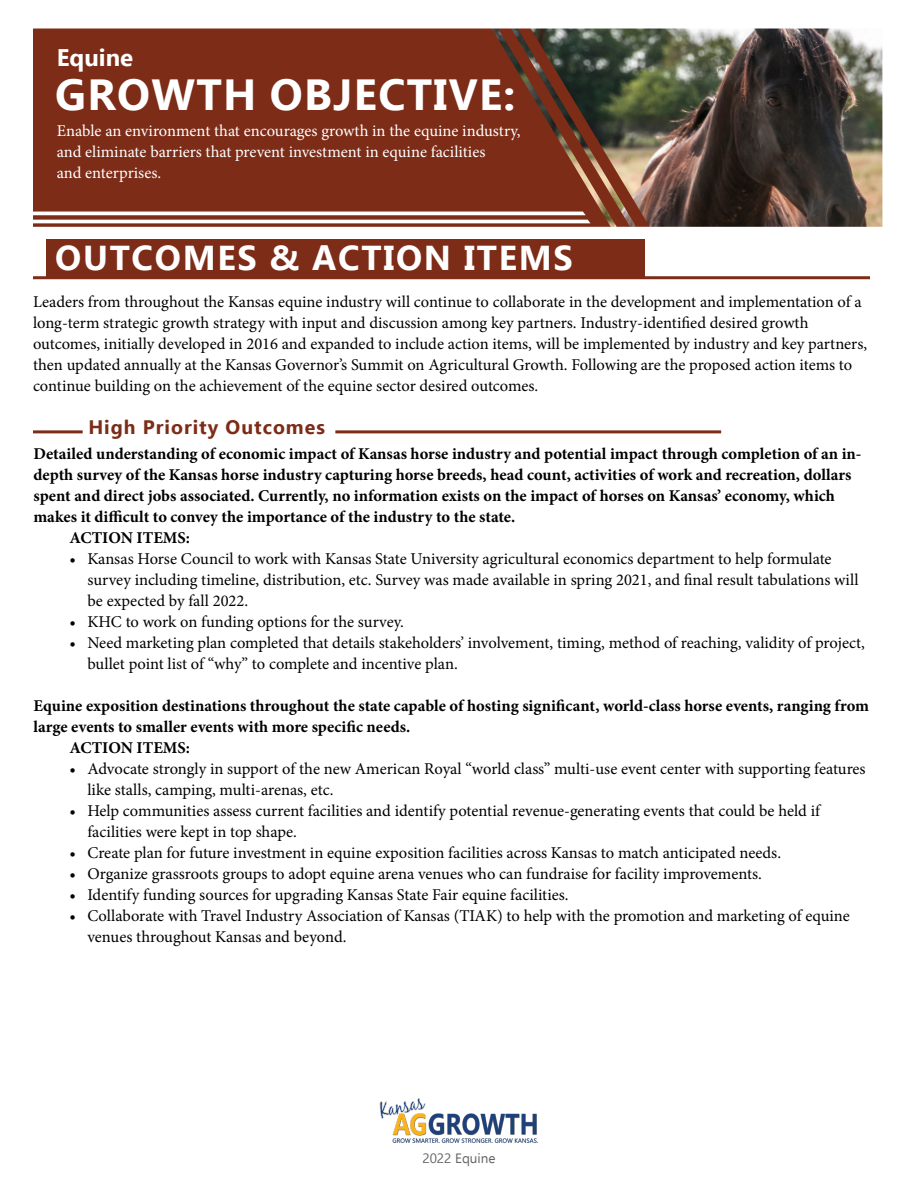
<style>
.page{position:relative;width:918px;height:1188px;background:#fff}
.page>*{position:absolute;margin:0;border:0;box-sizing:border-box;transform-origin:0 0}
.t1{font:700 43.5px "Ebrima";letter-spacing:.03em;color:#fff}
.t2{font:700 34.5px "Ebrima";letter-spacing:.05em;color:#fff}
.t3{font:700 24px "Ebrima";color:#fff}
.t4{font:700 19.5px "Ebrima";letter-spacing:.05em;color:#7c2c17}
.t5{font:16.5px/21px "Minion Pro";color:#000}
.t6{font:700 16.5px "Minion Pro";color:#000}
.t7{font:16.5px/21px "Minion Pro";color:#fff}
.t8{font:13.5px "Ebrima";color:#636466}
</style>
<div class="page">
<div style="left:46px;top:239px;width:599px;height:39px;background:#7c2c17"></div>
<hr style="left:33px;top:276px;width:837px;height:3px;background:#7c2c17">
<hr style="left:335px;top:430px;width:386px;height:3px;background:#7c2c17">
<hr style="left:33px;top:430px;width:50px;height:3px;background:#7c2c17">
<img style="left:651px;top:28px;width:231px;height:199px">
<svg style="left:33px;top:28px;width:618px;height:199px;background:#7d3925"></svg>
<img style="left:379px;top:1098px;width:159px;height:45px">
<h3 class="t3" style="left:57px;top:38px;width:78px">Equine</h3>
<h1 class="t1" style="left:55px;top:60px;width:462px">GROWTH OBJECTIVE:</h1>
<p class="t7" style="left:57px;top:120px;width:465px">Enable an environment that encourages growth in the equine industry, and eliminate barriers that prevent investment in equine facilities<br>and enterprises.</p>
<h2 class="t2" style="left:55px;top:231px;width:519px">OUTCOMES &amp; ACTION ITEMS</h2>
<p class="t5" style="left:33px;top:291px;width:836px">Leaders from throughout the Kansas equine industry will continue to collaborate in the development and implementation of a long-term strategic growth strategy with input and discussion among key partners. Industry-identified desired growth outcomes, initially developed in 2016 and expanded to include action items, will be implemented by industry and key partners, then updated annually at the Kansas Governor’s Summit on Agricultural Growth. Following are the proposed action items to continue building on the achievement of the equine sector desired outcomes.</p>
<p class="t4" style="left:88px;top:411px;width:238px">High Priority Outcomes</p>
<p class="t6" style="left:33px;top:442px;width:830px">Detailed understanding of economic impact of Kansas horse industry and potential impact through completion of an in-</p>
<p class="t6" style="left:33px;top:463px;width:820px">depth survey of the Kansas horse industry capturing horse breeds, head count, activities of work and recreation, dollars</p>
<p class="t6" style="left:33px;top:484px;width:803px">spent and direct jobs associated. Currently, no information exists on the impact of horses on Kansas’ economy, which</p>
<p class="t6" style="left:33px;top:505px;width:483px">makes it difficult to convey the importance of the industry to the state.</p>
<p class="t6" style="left:69px;top:526px;width:122px">ACTION ITEMS:</p>
<p class="t5" style="left:87px;top:549px;width:773px;text-indent:-18px">• Kansas Horse Council to work with Kansas State University agricultural economics department to help formulate survey including timeline, distribution, etc. Survey was made available in spring 2021, and final result tabulations will be expected by fall 2022.</p>
<p class="t5" style="left:69px;top:612px;width:336px">• KHC to work on funding options for the survey.</p>
<p class="t5" style="left:87px;top:633px;width:779px;text-indent:-18px">• Need marketing plan completed that details stakeholders’ involvement, timing, method of reaching, validity of project, bullet point list of “why” to complete and incentive plan.</p>
<p class="t6" style="left:33px;top:694px;width:837px">Equine exposition destinations throughout the state capable of hosting significant, world-class horse events, ranging from</p>
<p class="t6" style="left:33px;top:715px;width:378px">large events to smaller events with more specific needs.</p>
<p class="t6" style="left:69px;top:736px;width:122px">ACTION ITEMS:</p>
<p class="t5" style="left:87px;top:759px;width:780px;text-indent:-18px">• Advocate strongly in support of the new American Royal “world class” multi-use event center with supporting features like stalls, camping, multi-arenas, etc.</p>
<p class="t5" style="left:87px;top:801px;width:734px;text-indent:-18px">• Help communities assess current facilities and identify potential revenue-generating events that could be held if facilities were kept in top shape.</p>
<p class="t5" style="left:69px;top:843px;width:713px">• Create plan for future investment in equine exposition facilities across Kansas to match anticipated needs.</p>
<p class="t5" style="left:69px;top:864px;width:694px">• Organize grassroots groups to adopt equine arena venues who can fundraise for facility improvements.</p>
<p class="t5" style="left:69px;top:885px;width:501px">• Identify funding sources for upgrading Kansas State Fair equine facilities.</p>
<p class="t5" style="left:87px;top:906px;width:764px;text-indent:-18px">• Collaborate with Travel Industry Association of Kansas (TIAK) to help with the promotion and marketing of equine venues throughout Kansas and beyond.</p>
<p class="t8" style="left:422px;top:1148px;width:75px">2022 Equine</p>
</div>
